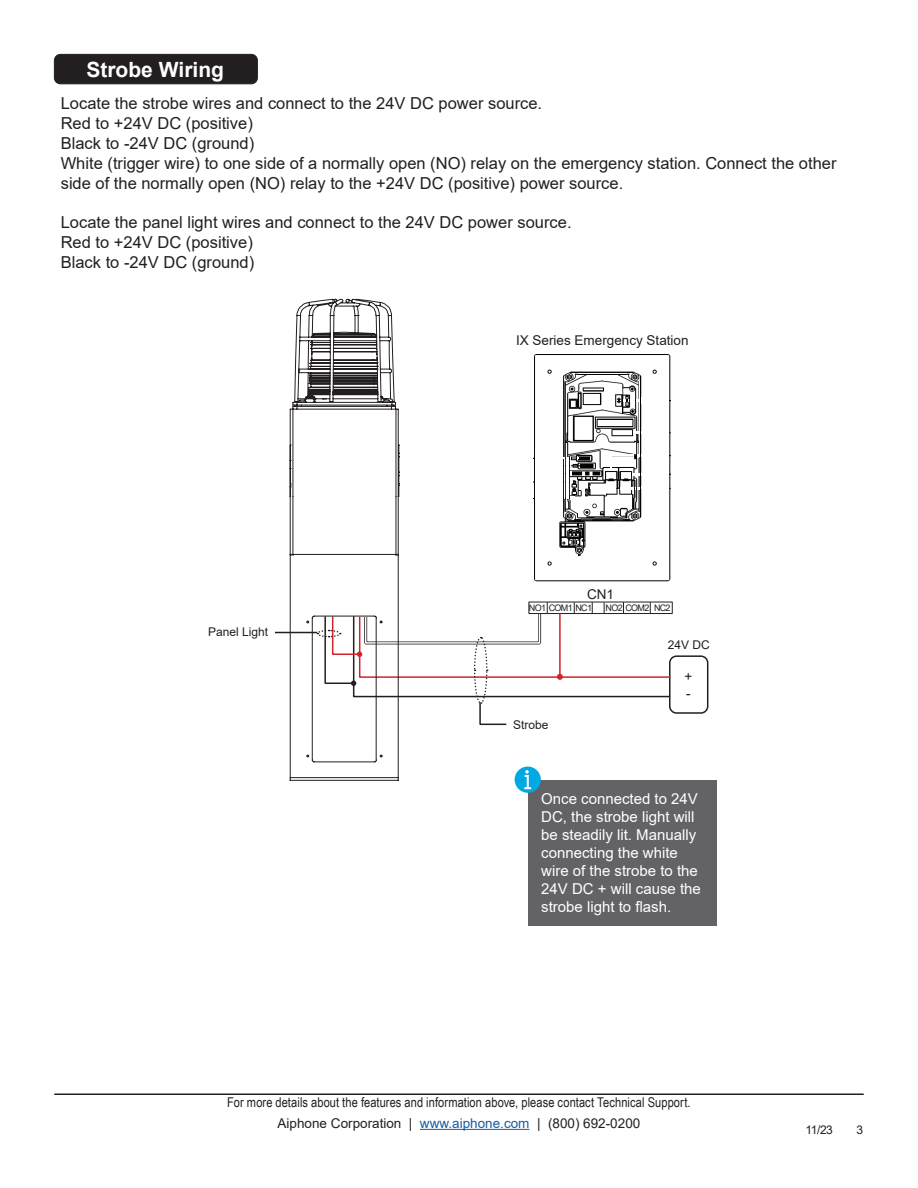
<style>
.page{position:relative;width:918px;height:1188px;background:#fff}
.page>*{position:absolute;margin:0;border:0;box-sizing:border-box;transform-origin:0 0}
.t1{font:700 21px "Arial";color:#fff}
.t2{font:16.5px/19.8px "Arial";color:#231f20}
.t3{font:15px/18px "Arial";color:#fff}
.t4{font:13.5px "Arial Narrow";letter-spacing:.005em;color:#231f20}
.t5{font:13.5px/16.2px "Arial";color:#231f20}
.t6{font:12px "Arial";color:#231f20}
.t7{font:9px "Arial";letter-spacing:-.08em;color:#231f20}
.s1{color:#175d9e}
</style>
<div class="page">
<div style="left:669px;top:655px;width:39px;height:59px;border:2px solid #231f20;border-radius:7px"></div>
<hr style="left:275px;top:632px;width:42px;height:1px;background:#231f20">
<div style="left:528px;top:780px;width:189px;height:146px;background:#636366"></div>
<svg style="left:515px;top:767px;width:26px;height:26px"></svg>
<svg style="left:290px;top:299px;width:382px;height:490px"></svg>
<div style="left:54px;top:54px;width:203px;height:30px;background:#231f20;border-radius:6px"></div>
<div style="left:54px;top:54px;width:204px;height:30px;border:1px solid #231f20;border-radius:6px"></div>
<hr style="left:55px;top:1094px;width:808px;height:1px;background:#231f20">
<hr style="left:420px;top:1129px;width:110px;height:1px;background:#175d9e">
<p class="t1" style="left:86px;top:55px;width:139px">Strobe Wiring</p>
<p class="t2" style="left:61px;top:94px;width:777px">Locate the strobe wires and connect to the 24V DC power source.<br>Red to +24V DC (positive)<br>Black to -24V DC (ground)<br>White (trigger wire) to one side of a normally open (NO) relay on the emergency station. Connect the other side of the normally open (NO) relay to the +24V DC (positive) power source.</p>
<p class="t2" style="left:61px;top:212px;width:512px">Locate the panel light wires and connect to the 24V DC power source.<br>Red to +24V DC (positive)<br>Black to -24V DC (ground)</p>
<p class="t5" style="left:516px;top:332px;width:174px">IX Series Emergency Station</p>
<p class="t5" style="left:587px;top:586px;width:28px">CN1</p>
<p class="t6" style="left:208px;top:623px;width:61px">Panel Light</p>
<p class="t7" style="left:529px;top:601px;width:65px">NO1 COM1 NC1</p>
<p class="t7" style="left:606px;top:601px;width:66px">NO2 COM2 NC2</p>
<p class="t6" style="left:668px;top:637px;width:44px">24V DC</p>
<p class="t6" style="left:513px;top:717px;width:37px">Strobe</p>
<p class="t5" style="left:685px;top:668px;width:9px">+ -</p>
<p class="t3" style="left:541px;top:790px;width:161px">Once connected to 24V<br>DC, the strobe light will be steadily lit. Manually connecting the white wire of the strobe to the<br>24V DC + will cause the strobe light to flash.</p>
<p class="t4" style="left:227px;top:1092px;width:465px">For more details about the features and information above, please contact Technical Support.</p>
<p class="t5" style="left:278px;top:1115px;width:364px">Aiphone Corporation | <span class="s1">www.aiphone.com</span> | (800) 692-0200</p>
<p class="t6" style="left:805px;top:1122px;width:29px">11/23</p>
<p class="t6" style="left:857px;top:1122px;width:8px">3</p>
</div>
